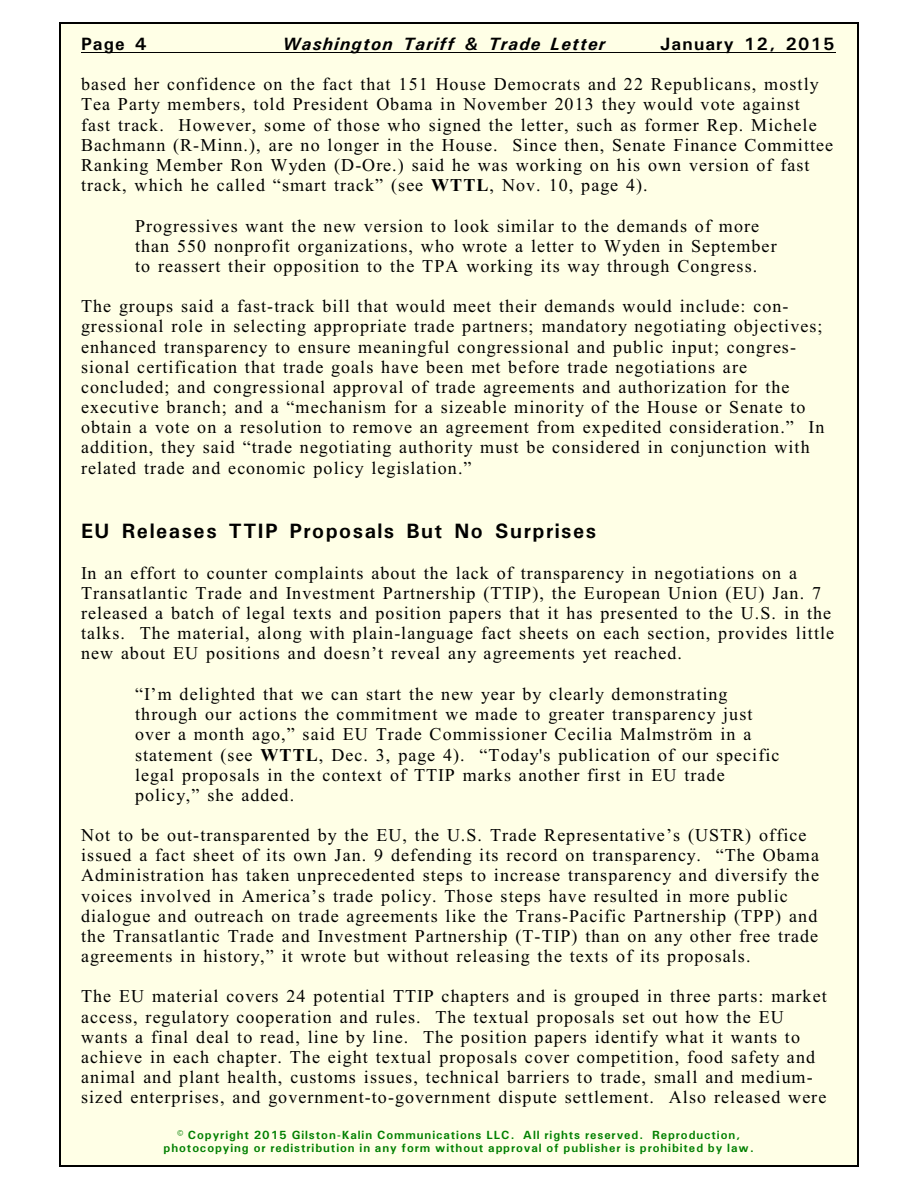
<style>
.page{position:relative;width:918px;height:1188px;background:#fff}
.page>*{position:absolute;margin:0;border:0;box-sizing:border-box;transform-origin:0 0}
.t1{font:700 21px "Univers";letter-spacing:.07em;color:#000}
.t2{font:18px/20.1px "Times New Roman";letter-spacing:.06em;color:#000}
.t3{font:italic 700 18px "Univers";letter-spacing:.07em;color:#000}
.t4{font:700 18px "Univers";letter-spacing:.075em;color:#000}
.t5{font:700 12px/13.6px "Univers";letter-spacing:.075em;color:#008000;text-align:center}
.s1{font-weight:700}
</style>
<div class="page">
<div style="left:59px;top:23px;width:800px;height:1143px;background:#ffffe6"></div>
<hr style="left:59px;top:23px;width:1px;height:1143px;background:#000">
<hr style="left:857px;top:23px;width:2px;height:1143px;background:#000">
<hr style="left:59px;top:23px;width:799px;height:1px;background:#000">
<hr style="left:59px;top:1165px;width:799px;height:1px;background:#000">
<hr style="left:81px;top:52px;width:755px;height:1px;background:#000">
<p class="t4" style="left:81px;top:38px;width:67px">Page 4</p>
<p class="t3" style="left:283px;top:38px;width:324px">Washington Tariff &amp; Trade Letter</p>
<p class="t4" style="left:660px;top:38px;width:176px">January 12, 2015</p>
<p class="t2" style="left:81px;top:76px;width:754px">based her confidence on the fact that 151 House Democrats and 22 Republicans, mostly Tea Party members, told President Obama in November 2013 they would vote against fast track. However, some of those who signed the letter, such as former Rep. Michele Bachmann (R-Minn.), are no longer in the House. Since then, Senate Finance Committee Ranking Member Ron Wyden (D-Ore.) said he was working on his own version of fast track, which he called “smart track” (see <span class="s1">WTTL</span>, Nov. 10, page 4).</p>
<p class="t2" style="left:135px;top:217px;width:643px">Progressives want the new version to look similar to the demands of more than 550 nonprofit organizations, who wrote a letter to Wyden in September to reassert their opposition to the TPA working its way through Congress.</p>
<p class="t2" style="left:81px;top:298px;width:745px">The groups said a fast-track bill that would meet their demands would include: con&shy;gressional role in selecting appropriate trade partners; mandatory negotiating objectives; enhanced transparency to ensure meaningful congressional and public input; congres&shy;sional certification that trade goals have been met before trade negotiations are concluded; and congressional approval of trade agreements and authorization for the executive branch; and a “mechanism for a sizeable minority of the House or Senate to obtain a vote on a resolution to remove an agreement from expedited consideration.” In addition, they said “trade negotiating authority must be considered in conjunction with related trade and economic policy legislation.”</p>
<p class="t1" style="left:81px;top:523px;width:517px">EU Releases TTIP Proposals But No Surprises</p>
<p class="t2" style="left:81px;top:564px;width:755px">In an effort to counter complaints about the lack of transparency in negotiations on a Transatlantic Trade and Investment Partnership (TTIP), the European Union (EU) Jan. 7 released a batch of legal texts and position papers that it has presented to the U.S. in the talks. The material, along with plain-language fact sheets on each section, provides little new about EU positions and doesn’t reveal any agreements yet reached.</p>
<p class="t2" style="left:135px;top:685px;width:646px">“I’m delighted that we can start the new year by clearly demonstrating through our actions the commitment we made to greater transparency just over a month ago,” said EU Trade Commissioner Cecilia Malmström in a statement (see <span class="s1">WTTL</span>, Dec. 3, page 4). “Today's publication of our specific legal proposals in the context of TTIP marks another first in EU trade policy,” she added.</p>
<p class="t2" style="left:81px;top:827px;width:740px">Not to be out-transparented by the EU, the U.S. Trade Representative’s (USTR) office issued a fact sheet of its own Jan. 9 defending its record on transparency. “The Obama Administration has taken unprecedented steps to increase transparency and diversify the voices involved in America’s trade policy. Those steps have resulted in more public dialogue and outreach on trade agreements like the Trans-Pacific Partnership (TPP) and the Transatlantic Trade and Investment Partnership (T-TIP) than on any other free trade agreements in history,” it wrote but without releasing the texts of its proposals.</p>
<p class="t2" style="left:81px;top:988px;width:747px">The EU material covers 24 potential TTIP chapters and is grouped in three parts: market access, regulatory cooperation and rules. The textual proposals set out how the EU wants a final deal to read, line by line. The position papers identify what it wants to achieve in each chapter. The eight textual proposals cover competition, food safety and animal and plant health, customs issues, technical barriers to trade, small and medium&shy;sized enterprises, and government-to-government dispute settlement. Also released were</p>
<p class="t5" style="left:164px;top:1129px;width:592px">© Copyright 2015 Gilston-Kalin Communications LLC. All rights reserved. Reproduction, photocopying or redistribution in any form without approval of publisher is prohibited by law.</p>
</div>
